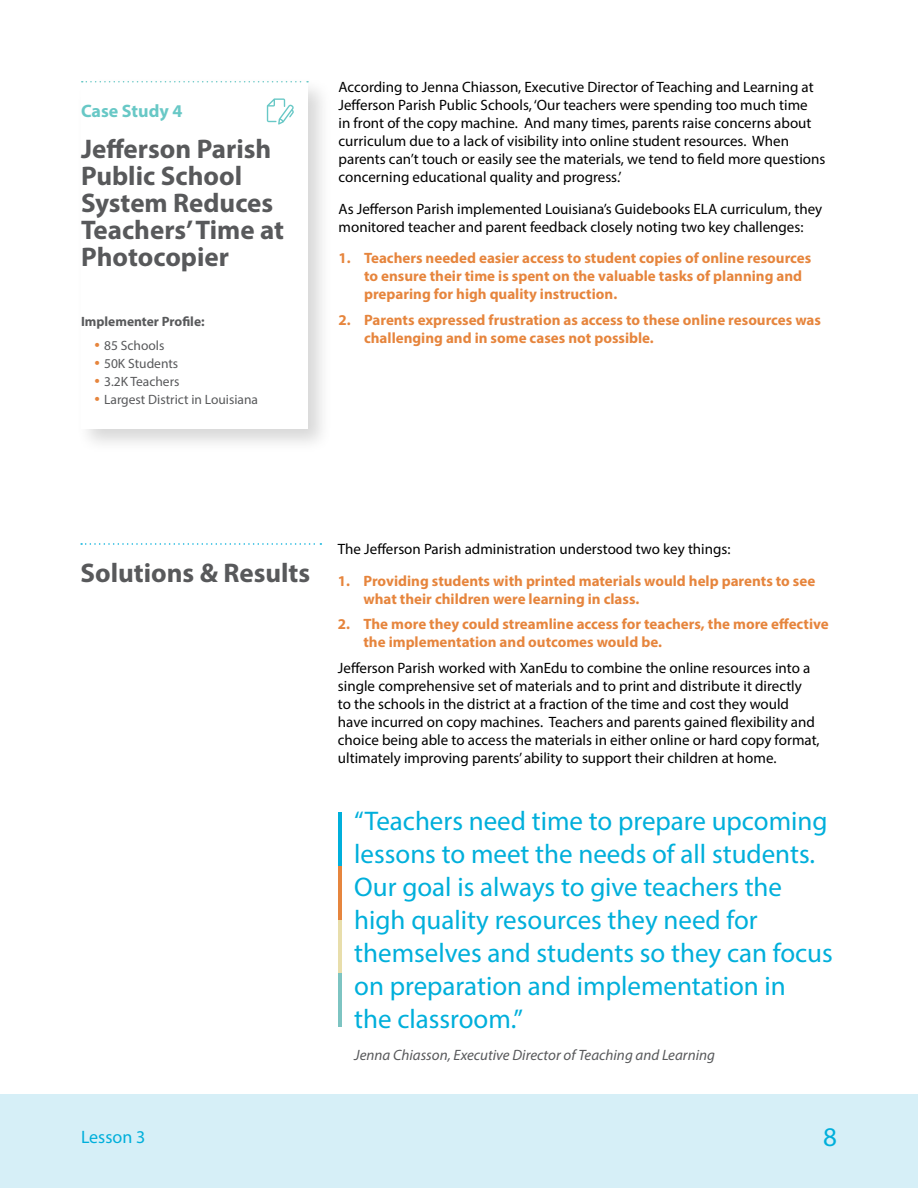
<style>
.page{position:relative;width:918px;height:1188px;background:#fff}
.page>*{position:absolute;margin:0;border:0;box-sizing:border-box;transform-origin:0 0}
.t1{font:27px/33px "Myriad Pro";color:#00afdb}
.t2{font:700 27px/27px "Myriad Pro";color:#58595b}
.t3{font:700 18px "Myriad Pro";color:#68c8c6}
.t4{font:18px "Myriad Pro";color:#00afdb}
.t5{font:15px/18px "Myriad Pro";color:#000}
.t6{font:700 15px/18px "Myriad Pro";color:#e6853d}
.t7{font:italic 15px "Myriad Pro";color:#58595b}
.t8{font:13.5px "Myriad Pro";color:#58595b}
.t9{font:700 13.5px "Myriad Pro";color:#58595b}
.s1{font-size:19.5px;color:#e6853d}
</style>
<div class="page">
<div style="left:0;top:1094px;width:918px;height:94px;background:#d6eff7"></div>
<div style="left:75px;top:77px;width:258px;height:377px;background:#000;opacity:.16"></div>
<div style="left:81px;top:82px;width:227px;height:347px;background:#fff"></div>
<svg style="left:82px;top:81px;width:226px;height:1px"></svg>
<svg style="left:267px;top:98px;width:27px;height:27px"></svg>
<svg style="left:81px;top:543px;width:240px;height:2px"></svg>
<hr style="left:338px;top:812px;width:4px;height:54px;background:#00afdb">
<hr style="left:338px;top:866px;width:4px;height:54px;background:#e6853d">
<hr style="left:338px;top:920px;width:4px;height:54px;background:#e8deab">
<hr style="left:338px;top:974px;width:4px;height:53px;background:#7dc4c2">
<p class="t3" style="left:81px;top:99px;width:103px">Case Study 4</p>
<h1 class="t2" style="left:81px;top:134px;width:205px">Jefferson Parish<br>Public School<br>System Reduces<br>Teachers’ Time at<br>Photocopier</h1>
<p class="t9" style="left:81px;top:312px;width:125px">Implementer Profile:</p>
<p class="t8" style="left:94px;top:337px;width:71px"><span class="s1">•</span> 85 Schools</p>
<p class="t8" style="left:94px;top:355px;width:85px"><span class="s1">•</span> 50K Students</p>
<p class="t8" style="left:94px;top:373px;width:86px"><span class="s1">•</span> 3.2K Teachers</p>
<p class="t8" style="left:94px;top:391px;width:165px"><span class="s1">•</span> Largest District in Louisiana</p>
<p class="t5" style="left:339px;top:78px;width:488px">According to Jenna Chiasson, Executive Director of Teaching and Learning at Jefferson Parish Public Schools, ‘Our teachers were spending too much time<br>in front of the copy machine. And many times, parents raise concerns about curriculum due to a lack of visibility into online student resources. When parents can’t touch or easily see the materials, we tend to field more questions concerning educational quality and progress.’</p>
<p class="t5" style="left:339px;top:199px;width:485px">As Jefferson Parish implemented Louisiana’s Guidebooks ELA curriculum, they monitored teacher and parent feedback closely noting two key challenges:</p>
<p class="t6" style="left:364px;top:249px;width:449px;text-indent:-26px">1. Teachers needed easier access to student copies of online resources to ensure their time is spent on the valuable tasks of planning and preparing for high quality instruction.</p>
<p class="t6" style="left:364px;top:310px;width:458px;text-indent:-26px">2. Parents expressed frustration as access to these online resources was challenging and in some cases not possible.</p>
<h1 class="t2" style="left:80px;top:559px;width:231px">Solutions &amp; Results</h1>
<p class="t5" style="left:338px;top:540px;width:394px">The Jefferson Parish administration understood two key things:</p>
<p class="t6" style="left:363px;top:571px;width:453px;text-indent:-26px">1. Providing students with printed materials would help parents to see what their children were learning in class.</p>
<p class="t6" style="left:363px;top:615px;width:467px;text-indent:-26px">2. The more they could streamline access for teachers, the more effective the implementation and outcomes would be.</p>
<p class="t5" style="left:338px;top:659px;width:483px">Jefferson Parish worked with XanEdu to combine the online resources into a single comprehensive set of materials and to print and distribute it directly<br>to the schools in the district at a fraction of the time and cost they would have incurred on copy machines. Teachers and parents gained flexibility and choice being able to access the materials in either online or hard copy format, ultimately improving parents’ ability to support their children at home.</p>
<p class="t1" style="left:354px;top:804px;width:480px">“Teachers need time to prepare upcoming lessons to meet the needs of all students.<br>Our goal is always to give teachers the high quality resources they need for themselves and students so they can focus on preparation and implementation in<br>the classroom.”</p>
<p class="t7" style="left:354px;top:1045px;width:362px">Jenna Chiasson, Executive Director of Teaching and Learning</p>
<p class="t4" style="left:81px;top:1125px;width:66px">Lesson 3</p>
<h1 class="t1" style="left:823px;top:1120px;width:15px">8</h1>
</div>
